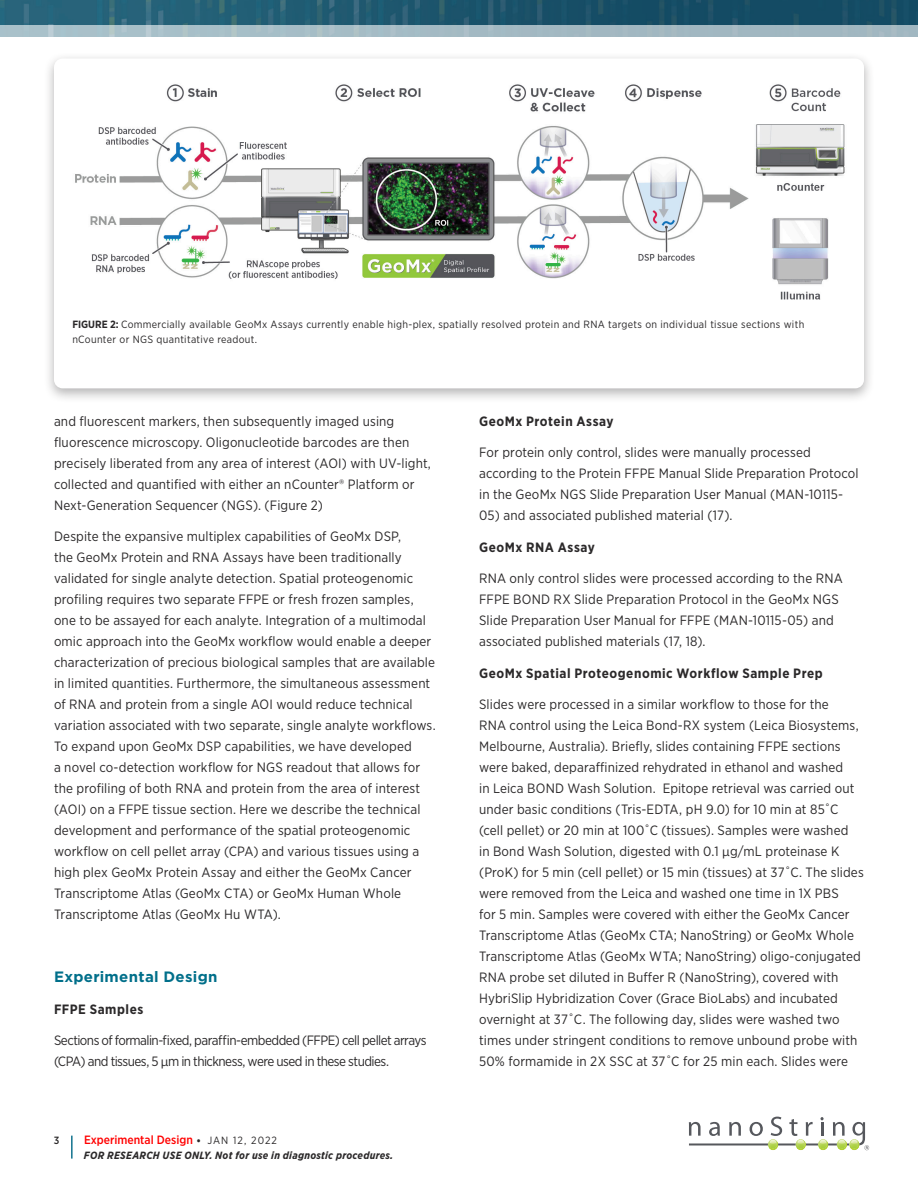
<style>
.page{position:relative;width:918px;height:1188px;background:#fff}
.page>*{position:absolute;margin:0;border:0;box-sizing:border-box;transform-origin:0 0}
.t1{font:700 15px "Gotham";letter-spacing:.02em;color:#006f8a}
.t2{font:13.5px/21px "Gotham Narrow";letter-spacing:.01em;color:#2b292a}
.t3{font:13.5px/21px "Gotham Narrow";letter-spacing:-.04em;color:#2b292a}
.t4{font:700 13.5px "Gotham Narrow";letter-spacing:.04em;color:#2b292a}
.t5{font:500 12px "Gotham Narrow";color:#f00}
.t6{font:10.5px/15.8px "Gotham Narrow";letter-spacing:.03em;color:#2b292a}
.t7{font:italic 700 10.5px "Gotham Narrow";letter-spacing:.025em;color:#2b292a}
.t8{font:500 10.5px "Gotham Narrow";color:#2b292a}
.s1{font-weight:700}
.s2{font-family:"Proxima Nova"}
.s3{font-weight:400;color:#2b292a}
.s4{font-weight:400;font-size:10.5px;color:#2b292a}
</style>
<div class="page">
<svg style="left:689px;top:1117px;width:180px;height:33px"></svg>
<img style="left:0;top:0;width:918px;height:25px">
<div style="left:0;top:25px;width:918px;height:12px;background:#a5bbc4"></div>
<hr style="left:71px;top:1136px;width:2px;height:23px;background:#12738e">
<div style="left:43px;top:52px;width:832px;height:351px;background:#2b292a;opacity:.35"></div>
<div style="left:54px;top:58px;width:810px;height:330px;background:#fff;border-radius:9px"></div>
<img style="left:75px;top:84px;width:770px;height:216px">
<p class="t6" style="left:72px;top:317px;width:733px"><span class="s1">FIGURE 2:</span> Commercially available GeoMx Assays currently enable high-plex, spatially resolved protein and RNA targets on individual tissue sections with nCounter or NGS quantitative readout.</p>
<p class="t2" style="left:54px;top:411px;width:378px">and fluorescent markers, then subsequently imaged using fluorescence microscopy. Oligonucleotide barcodes are then precisely liberated from any area of interest (AOI) with UV-light, collected and quantified with either an nCounter® Platform or Next-Generation Sequencer (NGS). (Figure 2)</p>
<p class="t2" style="left:54px;top:526px;width:383px">Despite the expansive multiplex capabilities of GeoMx DSP,<br>the GeoMx Protein and RNA Assays have been traditionally validated for single analyte detection. Spatial proteogenomic profiling requires two separate FFPE or fresh frozen samples, one to be assayed for each analyte. Integration of a multimodal omic approach into the GeoMx workflow would enable a deeper characterization of precious biological samples that are available in limited quantities. Furthermore, the simultaneous assessment of RNA and protein from a single AOI would reduce technical variation associated with two separate, single analyte workflows.<br>To expand upon GeoMx DSP capabilities, we have developed<br>a novel co-detection workflow for NGS readout that allows for the profiling of both RNA and protein from the area of interest (AOI) on a FFPE tissue section. Here we describe the technical development and performance of the spatial proteogenomic workflow on cell pellet array (CPA) and various tissues using a high plex GeoMx Protein Assay and either the GeoMx Cancer Transcriptome Atlas (GeoMx CTA) or GeoMx Human Whole Transcriptome Atlas (GeoMx Hu WTA).</p>
<p class="t1" style="left:54px;top:970px;width:165px">Experimental Design</p>
<p class="t4" style="left:54px;top:1003px;width:91px">FFPE Samples</p>
<p class="t3" style="left:54px;top:1030px;width:374px">Sections of formalin-fixed, paraffin-embedded (FFPE) cell pellet arrays (CPA) and tissues, 5 <span class="s2">µ</span>m in thickness, were used in these studies.</p>
<p class="t8" style="left:54px;top:1135px;width:7px">3</p>
<p class="t5" style="left:84px;top:1134px;width:195px">Experimental Design <span class="s3">•</span> <span class="s4">JAN 12, 2022</span></p>
<p class="t7" style="left:84px;top:1150px;width:311px">FOR RESEARCH USE ONLY. Not for use in diagnostic procedures.</p>
<p class="t4" style="left:479px;top:415px;width:136px">GeoMx Protein Assay</p>
<p class="t2" style="left:479px;top:443px;width:381px">For protein only control, slides were manually processed according to the Protein FFPE Manual Slide Preparation Protocol in the GeoMx NGS Slide Preparation User Manual (MAN-10115-</p>
<p class="t2" style="left:479px;top:506px;width:255px">05) and associated published material (17).</p>
<p class="t4" style="left:479px;top:541px;width:117px">GeoMx RNA Assay</p>
<p class="t2" style="left:479px;top:569px;width:365px">RNA only control slides were processed according to the RNA FFPE BOND RX Slide Preparation Protocol in the GeoMx NGS Slide Preparation User Manual for FFPE (MAN-10115-05) and associated published materials (17, 18).</p>
<p class="t4" style="left:479px;top:667px;width:345px">GeoMx Spatial Proteogenomic Workflow Sample Prep</p>
<p class="t2" style="left:479px;top:695px;width:386px">Slides were processed in a similar workflow to those for the<br>RNA control using the Leica Bond-RX system (Leica Biosystems, Melbourne, Australia). Briefly, slides containing FFPE sections were baked, deparaffinized rehydrated in ethanol and washed<br>in Leica BOND Wash Solution. Epitope retrieval was carried out under basic conditions (Tris-EDTA, pH 9.0) for 10 min at 85˚C (cell pellet) or 20 min at 100˚C (tissues). Samples were washed<br>in Bond Wash Solution, digested with 0.1 <span class="s2">µ</span>g/mL proteinase K (ProK) for 5 min (cell pellet) or 15 min (tissues) at 37˚C. The slides were removed from the Leica and washed one time in 1X PBS<br>for 5 min. Samples were covered with either the GeoMx Cancer Transcriptome Atlas (GeoMx CTA; NanoString) or GeoMx Whole Transcriptome Atlas (GeoMx WTA; NanoString) oligo-conjugated RNA probe set diluted in Buffer R (NanoString), covered with HybriSlip Hybridization Cover (Grace BioLabs) and incubated overnight at 37˚C. The following day, slides were washed two times under stringent conditions to remove unbound probe with 50% formamide in 2X SSC at 37˚C for 25 min each. Slides were</p>
</div>
